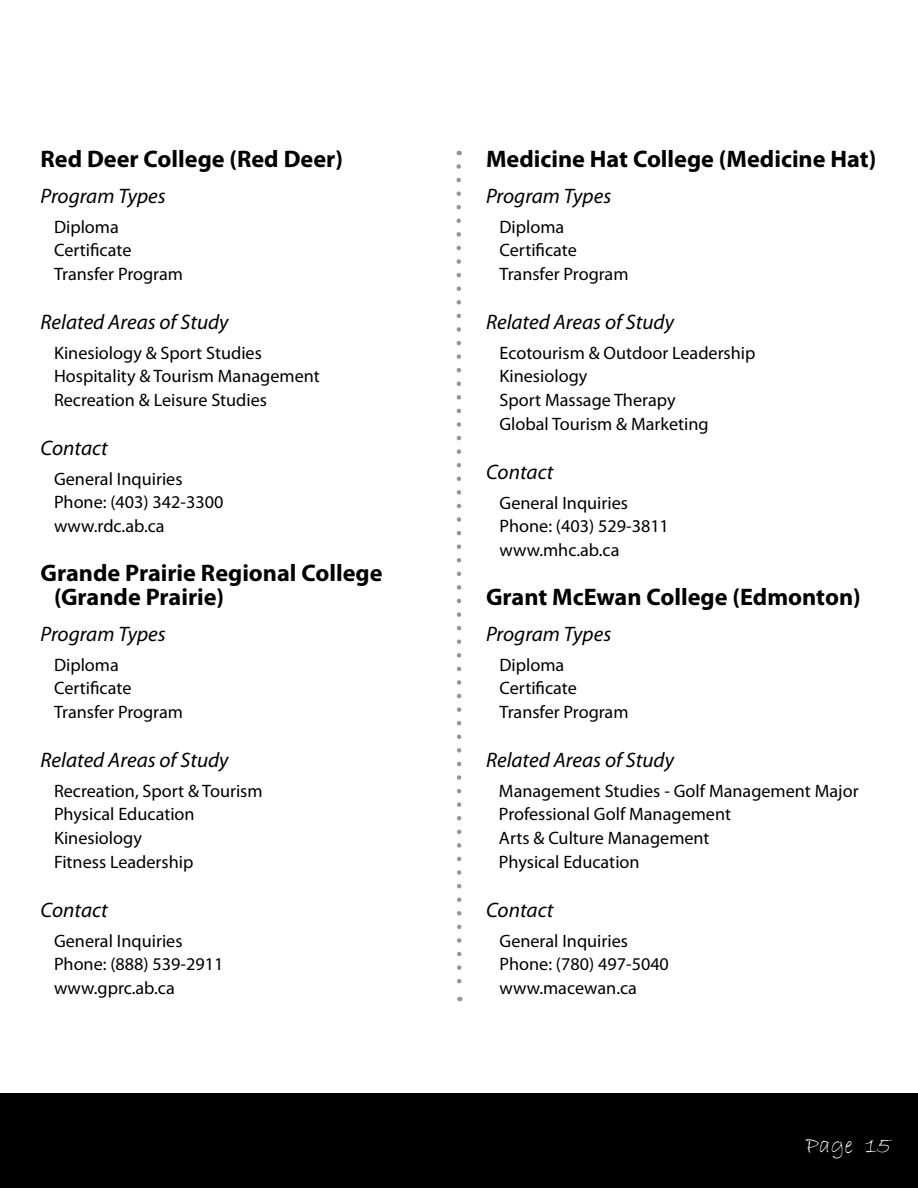
<style>
.page{position:relative;width:918px;height:1188px;background:#fff}
.page>*{position:absolute;margin:0;border:0;box-sizing:border-box;transform-origin:0 0}
.t1{font:700 24px/24px "Myriad Pro";color:#000}
.t2{font:24px "Bradley Hand ITC";color:#fff}
.t3{font:italic 21px "Myriad Pro";color:#000}
.t4{font:18px/24px "Myriad Pro";color:#000}
</style>
<div class="page">
<div style="left:0;top:1094px;width:918px;height:94px;background:#000"></div>
<svg style="left:456px;top:164px;width:7px;height:837px"></svg>
<h1 class="t1" style="left:40px;top:146px;width:304px">Red Deer College (Red Deer)</h1>
<p class="t3" style="left:40px;top:182px;width:127px">Program Types</p>
<p class="t4" style="left:54px;top:214px;width:131px">Diploma<br>Certificate<br>Transfer Program</p>
<p class="t3" style="left:40px;top:308px;width:190px">Related Areas of Study</p>
<p class="t4" style="left:54px;top:340px;width:267px">Kinesiology &amp; Sport Studies<br>Hospitality &amp; Tourism Management<br>Recreation &amp; Leisure Studies</p>
<p class="t3" style="left:40px;top:434px;width:69px">Contact</p>
<p class="t4" style="left:54px;top:466px;width:171px">General Inquiries<br>Phone: (403) 342-3300 www.rdc.ab.ca</p>
<h1 class="t1" style="left:54px;top:560px;width:330px;text-indent:-14px">Grande Prairie Regional College (Grande Prairie)</h1>
<p class="t3" style="left:40px;top:620px;width:127px">Program Types</p>
<p class="t4" style="left:54px;top:652px;width:131px">Diploma<br>Certificate<br>Transfer Program</p>
<p class="t3" style="left:40px;top:746px;width:190px">Related Areas of Study</p>
<p class="t4" style="left:54px;top:778px;width:210px">Recreation, Sport &amp; Tourism<br>Physical Education<br>Kinesiology<br>Fitness Leadership</p>
<p class="t3" style="left:40px;top:896px;width:69px">Contact</p>
<p class="t4" style="left:54px;top:928px;width:171px">General Inquiries<br>Phone: (888) 539-2911 www.gprc.ab.ca</p>
<h1 class="t1" style="left:486px;top:146px;width:392px">Medicine Hat College (Medicine Hat)</h1>
<p class="t3" style="left:486px;top:182px;width:127px">Program Types</p>
<p class="t4" style="left:500px;top:214px;width:131px">Diploma<br>Certificate<br>Transfer Program</p>
<p class="t3" style="left:486px;top:308px;width:190px">Related Areas of Study</p>
<p class="t4" style="left:500px;top:340px;width:258px">Ecotourism &amp; Outdoor Leadership<br>Kinesiology<br>Sport Massage Therapy<br>Global Tourism &amp; Marketing</p>
<p class="t3" style="left:486px;top:458px;width:69px">Contact</p>
<p class="t4" style="left:500px;top:490px;width:171px">General Inquiries<br>Phone: (403) 529-3811 www.mhc.ab.ca</p>
<h1 class="t1" style="left:486px;top:584px;width:376px">Grant McEwan College (Edmonton)</h1>
<p class="t3" style="left:486px;top:620px;width:127px">Program Types</p>
<p class="t4" style="left:500px;top:652px;width:131px">Diploma<br>Certificate<br>Transfer Program</p>
<p class="t3" style="left:486px;top:746px;width:190px">Related Areas of Study</p>
<p class="t4" style="left:499px;top:778px;width:361px">Management Studies - Golf Management Major<br>Professional Golf Management<br>Arts &amp; Culture Management<br>Physical Education</p>
<p class="t3" style="left:486px;top:896px;width:69px">Contact</p>
<p class="t4" style="left:500px;top:928px;width:171px">General Inquiries<br>Phone: (780) 497-5040 www.macewan.ca</p>
<h1 class="t2" style="left:806px;top:1130px;width:87px">Page 15</h1>
</div>
